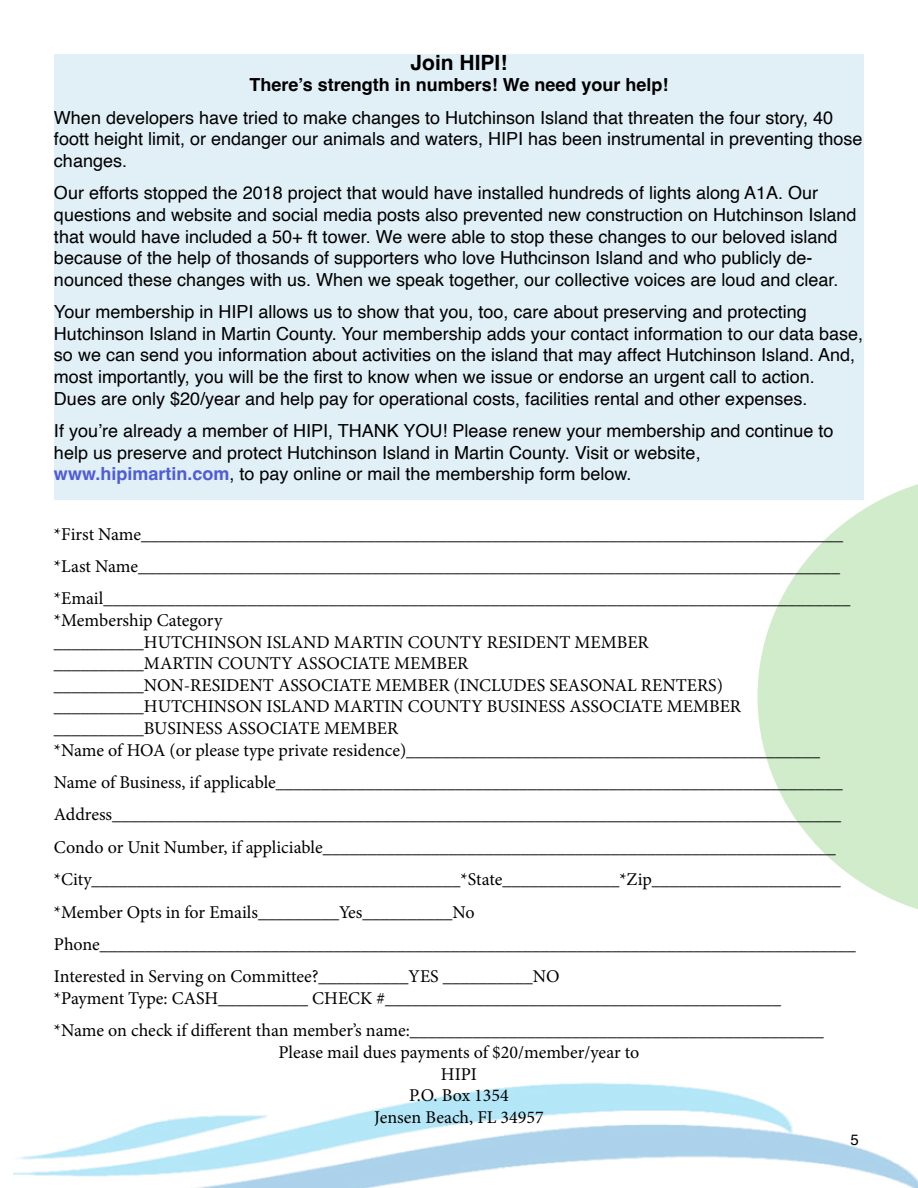
<style>
.page{position:relative;width:918px;height:1188px;background:#fff}
.page>*{position:absolute;margin:0;border:0;box-sizing:border-box;transform-origin:0 0}
.t1{font:700 21px "Helvetica";color:#000}
.t2{font:18px/32.4px "Minion Pro";color:#000}
.t3{font:18px/21.6px "Helvetica";color:#000}
.t4{font:700 18px "Helvetica";color:#000}
.t5{font:15px "Helvetica";color:#000}
.s1{font-weight:700;color:#4f5cd6}
</style>
<div class="page">
<img style="left:14px;top:1082px;width:904px;height:106px">
<svg style="left:758px;top:484px;width:160px;height:426px;fill:#d0eccb"></svg>
<div style="left:54px;top:54px;width:810px;height:446px;background:#e1eff7"></div>
<p class="t1" style="left:411px;top:50px;width:98px">Join HIPI!</p>
<p class="t4" style="left:249px;top:74px;width:421px">There’s strength in numbers! We need your help!</p>
<p class="t3" style="left:54px;top:107px;width:810px">When developers have tried to make changes to Hutchinson Island that threaten the four story, 40 foott height limit, or endanger our animals and waters, HIPI has been instrumental in preventing those changes.</p>
<p class="t3" style="left:54px;top:183px;width:804px">Our efforts stopped the 2018 project that would have installed hundreds of lights along A1A. Our questions and website and social media posts also prevented new construction on Hutchinson Island that would have included a 50+ ft tower. We were able to stop these changes to our beloved island because of the help of thosands of supporters who love Huthcinson Island and who publicly de&shy;nounced these changes with us. When we speak together, our collective voices are loud and clear.</p>
<p class="t3" style="left:54px;top:302px;width:811px">Your membership in HIPI allows us to show that you, too, care about preserving and protecting Hutchinson Island in Martin County. Your membership adds your contact information to our data base, so we can send you information about activities on the island that may affect Hutchinson Island. And, most importantly, you will be the first to know when we issue or endorse an urgent call to action.<br>Dues are only $20/year and help pay for operational costs, facilities rental and other expenses.</p>
<p class="t3" style="left:54px;top:420px;width:781px">If you’re already a member of HIPI, THANK YOU! Please renew your membership and continue to help us preserve and protect Hutchinson Island in Martin County. Visit or website, <span class="s1">www.hipimartin.com</span>, to pay online or mail the membership form below.</p>
<p class="t2" style="left:54px;top:518px;width:798px">*First Name______________________________________________________________________________ *Last Name______________________________________________________________________________ *Email___________________________________________________________________________________</p>
<p class="t2" style="left:54px;top:610px;width:768px;line-height:21.6px">*Membership Category<br>__________HUTCHINSON ISLAND MARTIN COUNTY RESIDENT MEMBER<br>__________MARTIN COUNTY ASSOCIATE MEMBER<br>__________NON-RESIDENT ASSOCIATE MEMBER (INCLUDES SEASONAL RENTERS) __________HUTCHINSON ISLAND MARTIN COUNTY BUSINESS ASSOCIATE MEMBER __________BUSINESS ASSOCIATE MEMBER<br>*Name of HOA (or please type private residence)______________________________________________</p>
<p class="t2" style="left:54px;top:766px;width:803px">Name of Business, if applicable_______________________________________________________________ Address_________________________________________________________________________________ Condo or Unit Number, if appliciable_________________________________________________________ *City_________________________________________*State_____________*Zip_____________________ *Member Opts in for Emails_________Yes__________No Phone____________________________________________________________________________________ Interested in Serving on Committee?__________YES __________NO</p>
<p class="t2" style="left:54px;top:982px;width:771px">*Payment Type: CASH__________ CHECK #____________________________________________ *Name on check if different than member’s name:______________________________________________</p>
<p class="t2" style="left:279px;top:1042px;width:362px;line-height:21.6px;text-align:center">Please mail dues payments of $20/member/year to<br>HIPI<br>P.O. Box 1354<br>Jensen Beach, FL 34957</p>
<p class="t5" style="left:850px;top:1128px;width:10px">5</p>
</div>
